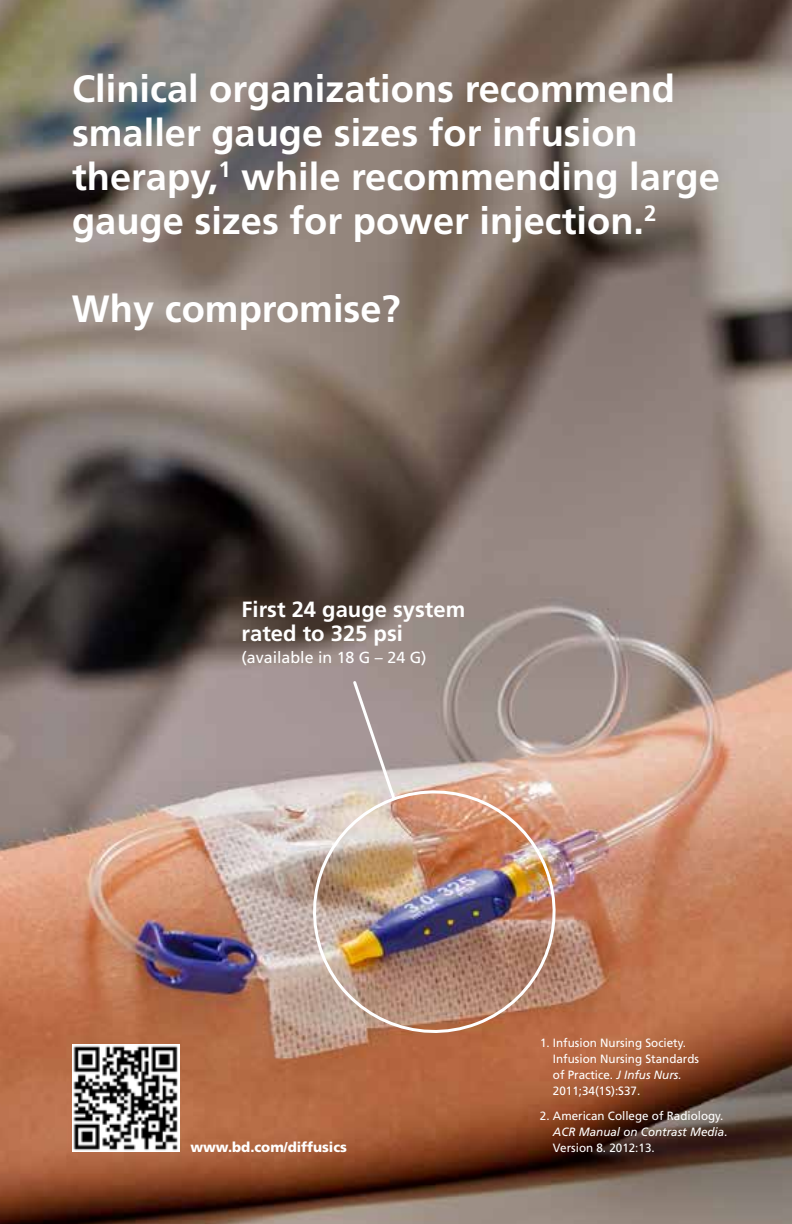
<style>
.page{position:relative;width:792px;height:1224px;background:#fff}
.page>*{position:absolute;margin:0;border:0;box-sizing:border-box;transform-origin:0 0}
.t1{font:700 38px/44px "Frutiger LT Std";color:#fff}
.t2{font:700 22px/24px "Frutiger LT Std";color:#fff}
.t3{font:16px "Frutiger LT Std";color:#fff}
.t4{font:900 14px "Frutiger LT Std";color:#fff}
.t5{font:12px/16px "Frutiger LT Std";color:#fff}
.s1{font-style:italic}
</style>
<div class="page">
<img style="left:0;top:0;width:792px;height:1224px">
<img style="left:299px;top:776px;width:271px;height:271px">
<svg style="left:351px;top:679px;width:47px;height:123px;background:#b7a9a8"></svg>
<img style="left:72px;top:1044px;width:108px;height:108px">
<h1 class="t1" style="left:72px;top:67px;width:649px">Clinical organizations recommend smaller gauge sizes for infusion therapy,<sup>1</sup> while recommending large gauge sizes for power injection.<sup>2</sup></h1>
<h1 class="t1" style="left:72px;top:287px;width:330px">Why compromise?</h1>
<h2 class="t2" style="left:242px;top:598px;width:225px">First 24 gauge system rated to 325 psi</h2>
<h3 class="t3" style="left:242px;top:649px;width:186px">(available in 18 G – 24 G)</h3>
<p class="t5" style="left:553px;top:1035px;width:148px;text-indent:-13px">1. Infusion N ursing Society.<br>Infusion N ursing Standards of Practice. <span class="s1">J Infus Nurs.<br></span>2011;34(1S):S37.</p>
<p class="t5" style="left:553px;top:1108px;width:176px;text-indent:-13px">2. American College of Radiology.<br><span class="s1">ACR Manual on Contrast Media</span>.</p>
<p class="t4" style="left:190px;top:1139px;width:158px">www.bd.com/diffusics</p>
<p class="t5" style="left:553px;top:1140px;width:103px">Version 8. 2012:13.</p>
</div>
